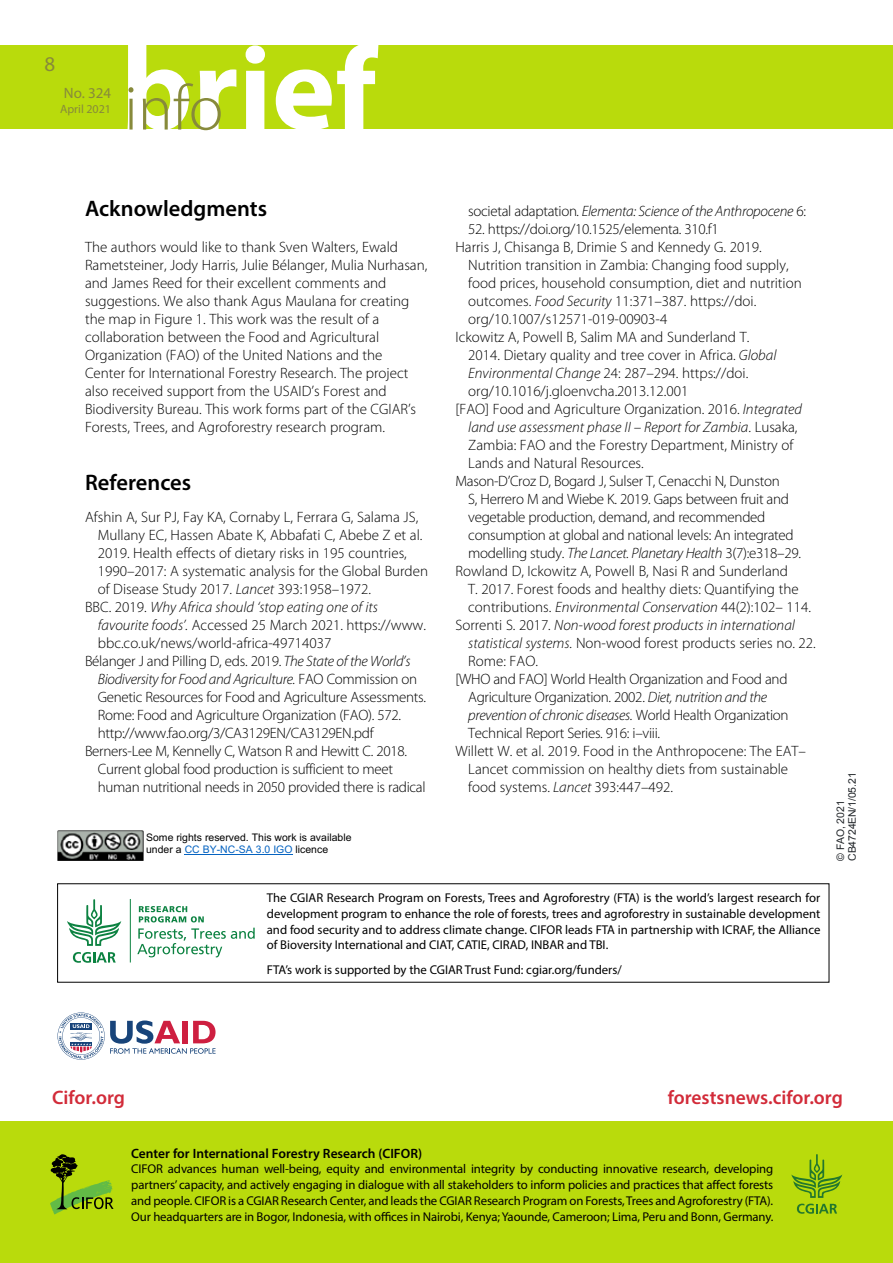
<style>
.page{position:relative;width:893px;height:1263px;background:#fff}
.page>*{position:absolute;margin:0;border:0;box-sizing:border-box;transform-origin:0 0}
.t1{font:600 22.5px "Myriad Pro";color:#000}
.t2{font:21px "Myriad Pro";color:#878a3b}
.t3{font:600 19.5px "Myriad Pro";color:#d22b39}
.t4{font:300 15px/18px "Myriad Pro";color:#000}
.t5{font:300 15px "Myriad Pro";letter-spacing:-.02em;color:#000}
.t6{font:italic 300 15px "Myriad Pro";letter-spacing:-.02em;color:#000}
.t7{font:italic 300 15px "Myriad Pro";color:#000}
.t8{font:15px "Myriad Pro";color:#878a3b}
.t9{font:300 15px "Myriad Pro";color:#878a3b}
.t10{font:600 13.5px "Myriad Pro";color:#000}
.t11{font:12.75px/15.8px "Myriad Pro";color:#000;text-align:justify}
.t12{font:12px "Myriad Pro";color:#878a3b}
.t13{font:10.5px/11.9px "Arial";letter-spacing:.005em;color:#000}
.t14{font:10.5px "Arial";letter-spacing:-.01em;color:#212529}
.t15{font:10.5px "Arial";letter-spacing:-.015em;color:#212529}
.s1{font-style:italic}
.s2{font-style:normal}
.s3{color:#0563c1}
</style>
<div class="page">
<div style="left:0;top:45px;width:893px;height:84px;background:#b9db0c"></div>
<svg style="left:128px;top:45px;width:250px;height:85px"></svg>
<div style="left:0;top:1121px;width:893px;height:142px;background:#b9db0c"></div>
<svg style="left:50px;top:1154px;width:64px;height:60px"></svg>
<svg style="left:791px;top:1154px;width:51px;height:60px"></svg>
<svg style="left:67px;top:899px;width:54px;height:47px"></svg>
<svg style="left:73px;top:952px;width:43px;height:11px"></svg>
<svg style="left:139px;top:906px;width:65px;height:16px"></svg>
<svg style="left:137px;top:928px;width:118px;height:29px"></svg>
<hr style="left:130px;top:899px;width:1px;height:63px;background:#0c8241">
<svg style="left:58px;top:1012px;width:158px;height:48px"></svg>
<hr style="left:185px;top:854px;width:108px;height:1px;background:#0563c1">
<img style="left:57px;top:831px;width:86px;height:30px">
<h2 class="t2" style="left:45px;top:51px;width:12px">8</h2>
<p class="t8" style="left:64px;top:84px;width:49px">No. 324</p>
<p class="t12" style="left:60px;top:102px;width:52px">April 2021</p>
<p class="t9" style="left:73px;top:84px;width:39px">No. 0</p>
<h1 class="t1" style="left:85px;top:194px;width:184px">Acknowledgments</h1>
<p class="t4" style="left:85px;top:238px;width:344px">The authors would like to thank Sven Walters, Ewald Rametsteiner, Jody Harris, Julie Bélanger, Mulia Nurhasan, and James Reed for their excellent comments and suggestions. We also thank Agus Maulana for creating the map in Figure 1. This work was the result of a collaboration between the Food and Agricultural Organization (FAO) of the United Nations and the<br>Center for International Forestry Research. The project also received support from the USAID’s Forest and Biodiversity Bureau. This work forms part of the CGIAR’s Forests, Trees, and Agroforestry research program.</p>
<h1 class="t1" style="left:85px;top:468px;width:108px">References</h1>
<p class="t4" style="left:85px;top:508px;width:335px">Afshin A, Sur PJ, Fay KA, Cornaby L, Ferrara G, Salama JS,</p>
<p class="t4" style="left:98px;top:526px;width:326px">Mullany EC, Hassen Abate K, Abbafati C, Abebe Z et al.</p>
<p class="t4" style="left:98px;top:544px;width:311px">2019. Health effects of dietary risks in 195 countries,</p>
<p class="t4" style="left:98px;top:562px;width:332px">1990–2017: A systematic analysis for the Global Burden</p>
<p class="t4" style="left:98px;top:580px;width:275px">of Disease Study 2017. <span class="s1">Lancet</span> 393:1958–1972.</p>
<p class="t7" style="left:85px;top:598px;width:295px"><span class="s2">BBC. 2019.</span> Why Africa should ‘stop eating one of its</p>
<p class="t4" style="left:98px;top:616px;width:330px"><span class="s1">favourite foods’.</span> Accessed 25 March 2021. https://www.</p>
<p class="t4" style="left:98px;top:634px;width:235px">bbc.co.uk/news/world-africa-49714037</p>
<p class="t5" style="left:85px;top:652px;width:327px">Bélanger J and Pilling D, eds. 2019. <span class="s1">The State of the World’s</span></p>
<p class="t6" style="left:98px;top:670px;width:321px">Biodiversity for Food and Agriculture. <span class="s2">FAO Commission on</span></p>
<p class="t5" style="left:98px;top:688px;width:330px">Genetic Resources for Food and Agriculture Assessments.</p>
<p class="t5" style="left:98px;top:706px;width:305px">Rome: Food and Agriculture Organization (FAO). 572.</p>
<p class="t5" style="left:98px;top:724px;width:277px">http://www.fao.org/3/CA3129EN/CA3129EN.pdf</p>
<p class="t5" style="left:85px;top:742px;width:324px">Berners-Lee M, Kennelly C, Watson R and Hewitt C. 2018.</p>
<p class="t5" style="left:98px;top:760px;width:297px">Current global food production is sufficient to meet</p>
<p class="t5" style="left:98px;top:778px;width:329px">human nutritional needs in 2050 provided there is radical</p>
<p class="t13" style="left:146px;top:831px;width:207px">Some rights reserved. This work is available under a <span class="s3">CC BY-NC-SA 3.0 IGO</span> licence</p>
<p class="t6" style="left:468px;top:202px;width:339px"><span class="s2">societal adaptation</span>. Elementa: Science of the Anthropocene <span class="s2">6:</span></p>
<p class="t5" style="left:468px;top:220px;width:252px">52. https://doi.org/10.1525/elementa. 310.f1</p>
<p class="t4" style="left:455px;top:238px;width:308px">Harris J, Chisanga B, Drimie S and Kennedy G. 2019.</p>
<p class="t4" style="left:468px;top:256px;width:322px">Nutrition transition in Zambia: Changing food supply,</p>
<p class="t4" style="left:468px;top:274px;width:335px">food prices, household consumption, diet and nutrition</p>
<p class="t4" style="left:468px;top:292px;width:290px">outcomes. <span class="s1">Food Security</span> 11:371–387. https://doi.</p>
<p class="t4" style="left:468px;top:310px;width:201px">org/10.1007/s12571-019-00903-4</p>
<p class="t4" style="left:455px;top:328px;width:295px">Ickowitz A, Powell B, Salim MA and Sunderland T.</p>
<p class="t4" style="left:468px;top:346px;width:310px">2014. Dietary quality and tree cover in Africa. <span class="s1">Global</span></p>
<p class="t4" style="left:468px;top:364px;width:281px"><span class="s1">Environmental Change</span> 24: 287–294. https://doi.</p>
<p class="t4" style="left:468px;top:382px;width:222px">org/10.1016/j.gloenvcha.2013.12.001</p>
<p class="t4" style="left:455px;top:400px;width:348px">[FAO] Food and Agriculture Organization. 2016. <span class="s1">Integrated</span></p>
<p class="t7" style="left:468px;top:418px;width:331px">land use assessment phase II – Report for Zambia<span class="s2">. Lusaka,</span></p>
<p class="t4" style="left:468px;top:436px;width:327px">Zambia: FAO and the Forestry Department, Ministry of</p>
<p class="t4" style="left:468px;top:454px;width:177px">Lands and Natural Resources.</p>
<p class="t5" style="left:455px;top:472px;width:326px">Mason-D’Croz D, Bogard J, Sulser T, Cenacchi N, Dunston</p>
<p class="t5" style="left:468px;top:490px;width:322px">S, Herrero M and Wiebe K. 2019. Gaps between fruit and</p>
<p class="t5" style="left:468px;top:508px;width:299px">vegetable production, demand, and recommended</p>
<p class="t5" style="left:468px;top:526px;width:327px">consumption at global and national levels: An integrated</p>
<p class="t5" style="left:468px;top:544px;width:334px">modelling study. <span class="s1">The Lancet. Planetary Health</span> 3(7):e318–29.</p>
<p class="t4" style="left:455px;top:562px;width:334px">Rowland D, Ickowitz A, Powell B, Nasi R and Sunderland</p>
<p class="t4" style="left:468px;top:580px;width:332px">T. 2017. Forest foods and healthy diets: Quantifying the</p>
<p class="t4" style="left:468px;top:598px;width:344px">contributions. <span class="s1">Environmental Conservation</span> 44(2):102– 114.</p>
<p class="t7" style="left:455px;top:616px;width:341px"><span class="s2">Sorrenti S. 2017</span>. Non-wood forest products in international</p>
<p class="t4" style="left:468px;top:634px;width:349px"><span class="s1">statistical systems.</span> Non-wood forest products series no. 22.</p>
<p class="t4" style="left:468px;top:652px;width:71px">Rome: FAO.</p>
<p class="t5" style="left:455px;top:670px;width:333px">[WHO and FAO] World Health Organization and Food and</p>
<p class="t5" style="left:468px;top:688px;width:300px">Agriculture Organization. 2002. <span class="s1">Diet, nutrition and the</span></p>
<p class="t6" style="left:468px;top:706px;width:322px">prevention of chronic diseases. <span class="s2">World Health Organization</span></p>
<p class="t5" style="left:468px;top:724px;width:193px">Technical Report Series. 916: i–viii.</p>
<p class="t4" style="left:455px;top:742px;width:352px">Willett W. et al. 2019. Food in the Anthropocene: The EAT–</p>
<p class="t4" style="left:468px;top:760px;width:321px">Lancet commission on healthy diets from sustainable</p>
<p class="t4" style="left:468px;top:778px;width:206px">food systems. <span class="s1">Lancet</span> 393:447–492.</p>
<p class="t11" style="left:267px;top:890px;width:555px">The CGIAR Research Program on Forests, Trees and Agroforestry (FTA) is the world’s largest research for development program to enhance the role of forests, trees and agroforestry in sustainable development and food security and to address climate change. CIFOR leads FTA in partnership with ICRAF, the Alliance of Bioversity International and CIAT, CATIE, CIRAD, INBAR and TBI.</p>
<p class="t11" style="left:267px;top:961px;width:357px">FTA’s work is supported by the CGIAR Trust Fund: cgiar.org/funders/</p>
<p class="t14" style="left:845px;top:861px;width:90px;rotate:-90deg">CB4724EN/1/05.21</p>
<p class="t15" style="left:833px;top:861px;width:62px;rotate:-90deg">© FAO, 2021</p>
<h3 class="t3" style="left:52px;top:1085px;width:74px">Cifor.org</h3>
<h3 class="t3" style="left:668px;top:1085px;width:177px">forestsnews.cifor.org</h3>
<p class="t10" style="left:131px;top:1144px;width:292px">Center for International Forestry Research (CIFOR)</p>
<p class="t11" style="left:131px;top:1161px;width:644px">CIFOR advances human well-being, equity and environmental integrity by conducting innovative research, developing partners’ capacity, and actively engaging in dialogue with all stakeholders to inform policies and practices that affect forests and people. CIFOR is a CGIAR Research Center, and leads the CGIAR Research Program on Forests, Trees and Agroforestry (FTA).<br>Our headquarters are in Bogor, Indonesia, with offices in Nairobi, Kenya; Yaounde, Cameroon; Lima, Peru and Bonn, Germany.</p>
</div>
